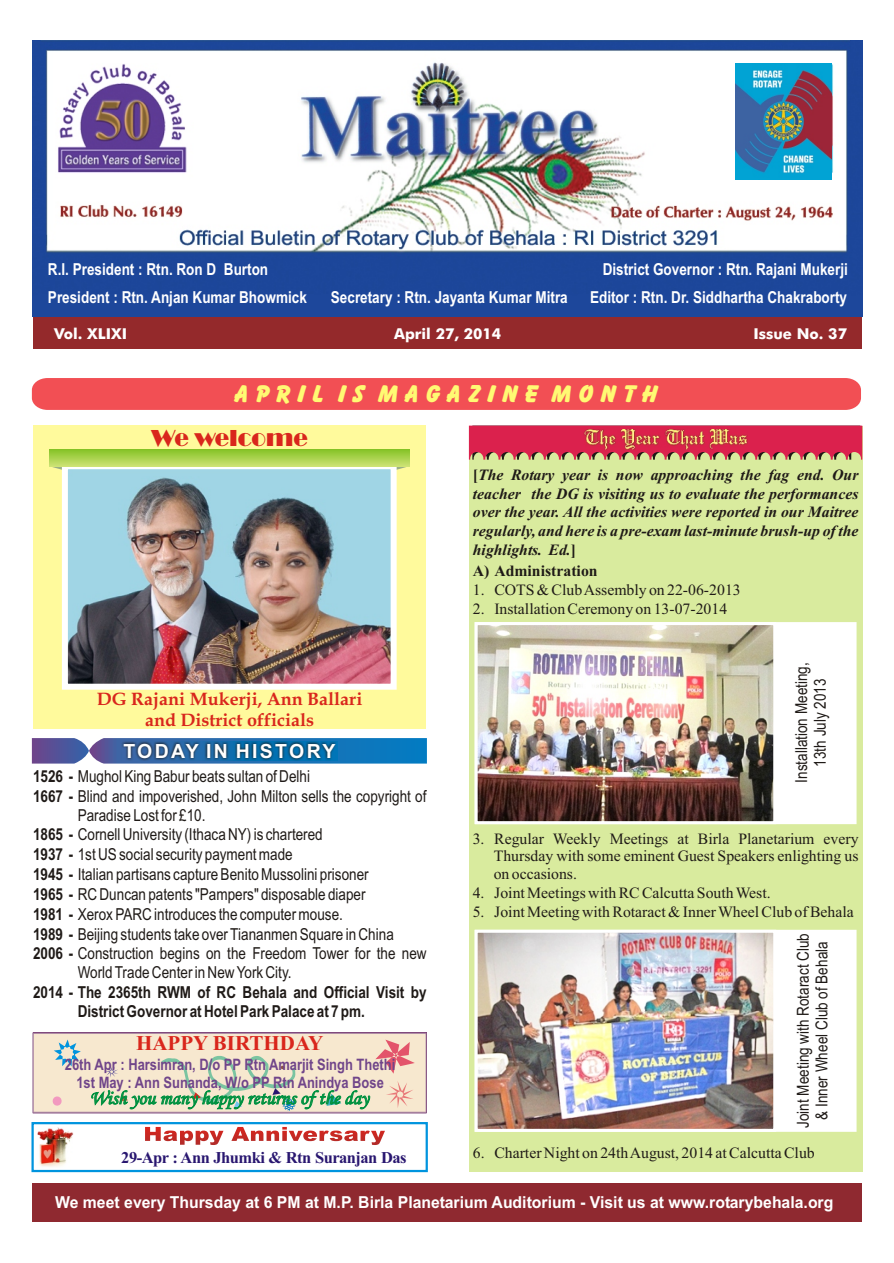
<style>
.page{position:relative;width:894px;height:1263px;background:#fff}
.page>*{position:absolute;margin:0;border:0;box-sizing:border-box;transform-origin:0 0}
.t1{font:24px "Bazooka";letter-spacing:.275em;color:#fffa73;scale:1.07 1}
.t2{font:24px "Broadway";color:#d9261c}
.t3{font:700 21px "Times New Roman";color:#d9261c}
.t4{font:italic 19.5px "Monotype Corsiva";color:#009140}
.t5{font:700 19.5px "Arial";letter-spacing:.12em;color:#fff}
.t6{font:700 18px/21.5px "Book Antiqua";color:#d9261c;text-align:center}
.t7{font:16.5px/18.8px "Arial Narrow";color:#1f1a17;text-align:center}
.t8{font:700 16.5px "Arial Narrow";color:#fff}
.t9{font:700 16.5px "Arial";color:#fff;scale:.96 1}
.t10{font:700 16.5px/18.9px "Arial Narrow";color:#1f1a17}
.t11{font:700 16.5px "Times New Roman";letter-spacing:-.03em;color:#291770}
.t12{font:15.75px/17.4px "Times New Roman";color:#1f1a17;text-align:justify}
.t13{font:italic 700 15.75px/18.6px "Times New Roman";color:#1f1a17;text-align:justify}
.t14{font:700 15.75px/18px "Arial Narrow";color:#70458a;text-align:center}
.t15{font:700 15.75px "Times New Roman";color:#1f1a17}
.t16{font:700 15px "Futura Md BT";color:#fff}
.s1{font-weight:700}
.s2{font-style:normal}
</style>
<div class="page">
<div style="left:469px;top:426px;width:393px;height:746px;background:#d9eb9e"></div>
<div style="left:33px;top:317px;width:829px;height:32px;background:#94292b"></div>
<div style="left:33px;top:1183px;width:829px;height:39px;background:#8f2930"></div>
<img style="left:33px;top:40px;width:829px;height:277px">
<img style="left:735px;top:64px;width:97px;height:115px">
<div style="left:32px;top:378px;width:829px;height:32px;background:#f24f54"></div>
<div style="left:31px;top:1122px;width:397px;height:50px;border:2px solid #0094de"></div>
<svg style="left:145px;top:1126px;width:240px;height:19px"></svg>
<img style="left:37px;top:1127px;width:36px;height:40px">
<svg style="left:32px;top:738px;width:395px;height:26px;background:#3a73b3"></svg>
<img style="left:121px;top:741px;width:217px;height:19px">
<div style="left:33px;top:426px;width:392px;height:303px;background:#fffa9c"></div>
<svg style="left:49px;top:466px;width:13px;height:4px"></svg>
<svg style="left:397px;top:466px;width:12px;height:4px"></svg>
<img style="left:69px;top:470px;width:321px;height:213px">
<div style="left:62px;top:463px;width:335px;height:227px;border:6px solid #fff"></div>
<svg style="left:49px;top:449px;width:360px;height:17px;background:#a7d14b"></svg>
<div style="left:34px;top:1034px;width:391px;height:77px;background:#f7e8cf"></div>
<svg style="left:326px;top:1094px;width:15px;height:12px"></svg>
<svg style="left:105px;top:1066px;width:13px;height:11px"></svg>
<svg style="left:54px;top:1040px;width:27px;height:27px"></svg>
<svg style="left:120px;top:1095px;width:8px;height:7px"></svg>
<svg style="left:375px;top:1040px;width:40px;height:34px"></svg>
<svg style="left:386px;top:1081px;width:27px;height:27px"></svg>
<svg style="left:52px;top:1096px;width:10px;height:10px"></svg>
<svg style="left:161px;top:1055px;width:135px;height:56px"></svg>
<svg style="left:469px;top:426px;width:393px;height:34px;background:#d04357"></svg>
<img style="left:584px;top:429px;width:164px;height:21px">
<img style="left:584px;top:430px;width:163px;height:19px">
<div style="left:475px;top:622px;width:382px;height:202px;background:#fff;border:3px solid #fff"></div>
<img style="left:479px;top:626px;width:293px;height:194px">
<div style="left:475px;top:622px;width:301px;height:202px;border:3px solid #fff"></div>
<div style="left:475px;top:930px;width:382px;height:202px;background:#fff;border:3px solid #fff"></div>
<img style="left:479px;top:934px;width:293px;height:194px">
<div style="left:475px;top:930px;width:301px;height:202px;border:3px solid #fff"></div>
<p class="t8" style="left:48px;top:263px;width:222px">R.I. President : Rtn. Ron D Burton</p>
<p class="t8" style="left:603px;top:263px;width:247px">District Governor : Rtn. Rajani Mukerji</p>
<p class="t8" style="left:48px;top:291px;width:260px">President : Rtn. Anjan Kumar Bhowmick</p>
<p class="t8" style="left:331px;top:291px;width:238px">Secretary : Rtn. Jayanta Kumar Mitra</p>
<p class="t8" style="left:590px;top:291px;width:259px">Editor : Rtn. Dr. Siddhartha Chakraborty</p>
<p class="t16" style="left:54px;top:327px;width:74px">Vol. XLIXI</p>
<p class="t16" style="left:394px;top:327px;width:109px">April 27, 2014</p>
<h1 class="t1" style="left:236px;top:380px;width:397px">APRIL IS MAGAZINE MONTH</h1>
<h1 class="t2" style="left:151px;top:424px;width:158px">We welcome</h1>
<p class="t16" style="left:754px;top:327px;width:95px">Issue No. 37</p>
<p class="t6" style="left:97px;top:690px;width:267px">DG Rajani Mukerji, Ann Ballari and District officials</p>
<p class="t5" style="left:123px;top:744px;width:214px">TODAY IN HISTORY</p>
<p class="t7" style="left:33px;top:769px;width:279px"><span class="s1">1526 -</span> Mughol King Babur beats sultan of Delhi</p>
<p class="t7" style="left:33px;top:788px;width:395px"><span class="s1">1667 -</span> Blind and impoverished, John Milton sells the copyright of</p>
<p class="t7" style="left:78px;top:807px;width:129px">Paradise Lost for £10.</p>
<p class="t7" style="left:33px;top:827px;width:291px"><span class="s1">1865 -</span> Cornell University (Ithaca NY) is chartered</p>
<p class="t7" style="left:33px;top:847px;width:261px"><span class="s1">1937 -</span> 1st US social security payment made</p>
<p class="t7" style="left:33px;top:866px;width:337px"><span class="s1">1945 -</span> Italian partisans capture Benito Mussolini prisoner</p>
<p class="t7" style="left:33px;top:886px;width:334px"><span class="s1">1965 -</span> RC Duncan patents "Pampers" disposable diaper</p>
<p class="t7" style="left:33px;top:906px;width:311px"><span class="s1">1981 -</span> Xerox PARC introduces the computer mouse.</p>
<p class="t7" style="left:33px;top:926px;width:362px"><span class="s1">1989 -</span> Beijing students take over Tiananmen Square in China</p>
<p class="t7" style="left:33px;top:946px;width:395px"><span class="s1">2006 -</span> Construction begins on the Freedom Tower for the new</p>
<p class="t7" style="left:78px;top:964px;width:215px">World Trade Center in New York City.</p>
<p class="t10" style="left:78px;top:984px;width:350px;text-indent:-45px">2014 - The 2365th RWM of RC Behala and Official Visit by<br>District Governor at Hotel Park Palace at 7 pm.</p>
<p class="t3" style="left:136px;top:1036px;width:189px">HAPPY BIRTHDAY</p>
<p class="t14" style="left:65px;top:1057px;width:332px">26th Apr : Harsimran, D/o PP Rtn Amarjit Singh Thethi<br>1st May : Ann Sunanda, W/o PP Rtn Anindya Bose</p>
<p class="t4" style="left:90px;top:1091px;width:280px">Wish you many happy returns of the day</p>
<p class="t11" style="left:121px;top:1152px;width:287px">29-Apr : Ann Jhumki &amp; Rtn Suranjan Das</p>
<p class="t13" style="left:473px;top:467px;width:387px"><span class="s2">[</span>The Rotary year is now approaching the fag end. Our teacher the DG is visiting us to evaluate the performances over the year. All the activities were reported in our Maitree regularly, and here is a pre-exam last-minute brush-up of the highlights. Ed.<span class="s2">]</span></p>
<p class="t15" style="left:473px;top:565px;width:126px">A) Administration</p>
<p class="t12" style="left:473px;top:582px;width:269px">1. COTS &amp; Club Assembly on 22-06-2013</p>
<p class="t12" style="left:473px;top:602px;width:256px">2. Installation Ceremony on 13-07-2014</p>
<p class="t7" style="left:793px;top:783px;width:122px;rotate:-90deg">Installation Meeting,<br>13th July 2013</p>
<p class="t12" style="left:494px;top:831px;width:366px;text-indent:-21px">3. Regular Weekly Meetings at Birla Planetarium every Thursday with some eminent Guest Speakers enlighting us on occasions.</p>
<p class="t12" style="left:473px;top:885px;width:299px">4. Joint Meetings with RC Calcutta South West.</p>
<p class="t12" style="left:473px;top:905px;width:383px">5. Joint Meeting with Rotaract &amp; Inner Wheel Club of Behala</p>
<p class="t7" style="left:795px;top:1128px;width:196px;rotate:-90deg">Joint Meeting with Rotaract Club &amp; Inner Wheel Club of Behala</p>
<p class="t12" style="left:473px;top:1146px;width:343px">6. Charter Night on 24th August, 2014 at Calcutta Club</p>
<p class="t9" style="left:55px;top:1196px;width:812px">We meet every Thursday at 6 PM at M.P. Birla Planetarium Auditorium - Visit us at www.rotarybehala.org</p>
</div>
